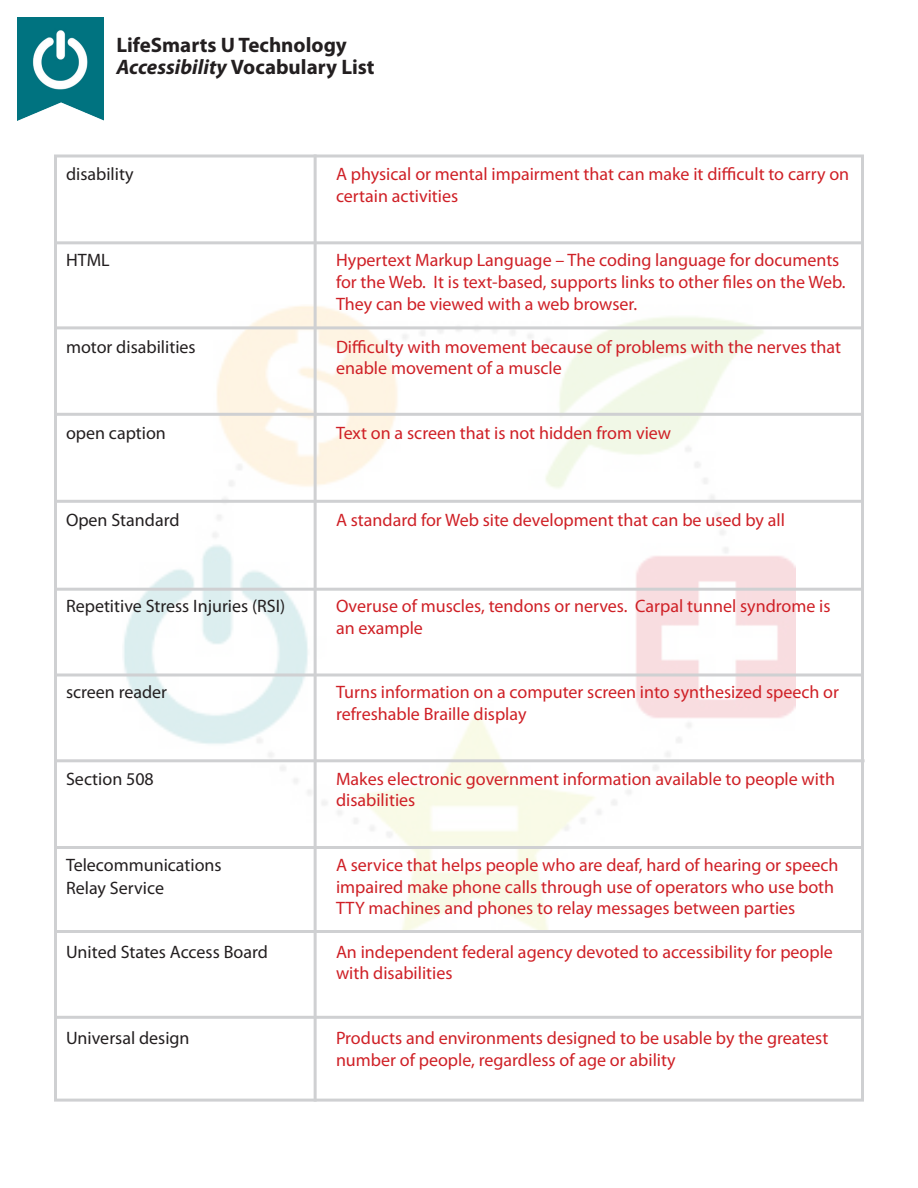
<style>
.page{position:relative;width:918px;height:1188px;background:#fff}
.page>*{position:absolute;margin:0;border:0;box-sizing:border-box;transform-origin:0 0}
.t1{font:700 21px/22.5px "Myriad Pro";color:#231f20}
.body_text{font:18px/21.6px "Myriad Pro";color:#cf2026}
.body_text-2{font:18px "Myriad Pro";color:#231f20}
.s1{font-style:italic}
</style>
<div class="page">
<img style="left:123px;top:305px;width:672px;height:625px">
<hr style="left:314px;top:154px;width:3px;height:948px;background:#cfd0d2">
<hr style="left:54px;top:241px;width:810px;height:3px;background:#cfd0d2">
<hr style="left:54px;top:326px;width:810px;height:3px;background:#cfd0d2">
<hr style="left:54px;top:413px;width:810px;height:3px;background:#cfd0d2">
<hr style="left:54px;top:930px;width:810px;height:3px;background:#cfd0d2">
<hr style="left:54px;top:588px;width:810px;height:3px;background:#cfd0d2">
<hr style="left:54px;top:674px;width:810px;height:2px;background:#cfd0d2">
<hr style="left:54px;top:500px;width:810px;height:3px;background:#cfd0d2">
<hr style="left:54px;top:1016px;width:810px;height:3px;background:#cfd0d2">
<img style="left:17px;top:18px;width:87px;height:102px">
<hr style="left:55px;top:759px;width:810px;height:3px;background:#cfd0d2">
<hr style="left:54px;top:846px;width:810px;height:3px;background:#cfd0d2">
<p class="t1" style="left:116px;top:33px;width:260px">LifeSmarts U Technology<br><span class="s1">Accessibility</span> Vocabulary List</p>
<p class="body_text-2" style="left:66px;top:163px;width:69px">disability</p>
<p class="body_text" style="left:336px;top:163px;width:515px">A physical or mental impairment that can make it difficult to carry on certain activities</p>
<p class="body_text-2" style="left:66px;top:249px;width:45px">HTML</p>
<p class="body_text" style="left:336px;top:249px;width:511px">Hypertext Markup Language – The coding language for documents for the Web. It is text-based, supports links to other files on the Web.<br>They can be viewed with a web browser.</p>
<p class="body_text-2" style="left:66px;top:336px;width:131px">motor disabilities</p>
<p class="body_text" style="left:336px;top:336px;width:507px">Difficulty with movement because of problems with the nerves that enable movement of a muscle</p>
<p class="body_text-2" style="left:66px;top:422px;width:101px">open caption</p>
<p class="body_text" style="left:336px;top:422px;width:337px">Text on a screen that is not hidden from view</p>
<p class="body_text-2" style="left:66px;top:508px;width:115px">Open Standard</p>
<p class="body_text" style="left:336px;top:508px;width:451px">A standard for Web site development that can be used by all</p>
<p class="body_text-2" style="left:66px;top:595px;width:221px">Repetitive Stress Injuries (RSI)</p>
<p class="body_text" style="left:336px;top:595px;width:496px">Overuse of muscles, tendons or nerves. Carpal tunnel syndrome is an example</p>
<p class="body_text-2" style="left:66px;top:681px;width:103px">screen reader</p>
<p class="body_text" style="left:336px;top:681px;width:505px">Turns information on a computer screen into synthesized speech or refreshable Braille display</p>
<p class="body_text-2" style="left:66px;top:768px;width:89px">Section 508</p>
<p class="body_text" style="left:336px;top:768px;width:501px">Makes electronic government information available to people with disabilities</p>
<p class="body_text-2" style="left:66px;top:854px;width:157px">Telecommunications</p>
<p class="body_text" style="left:336px;top:854px;width:504px">A service that helps people who are deaf, hard of hearing or speech impaired make phone calls through use of operators who use both<br>TTY machines and phones to relay messages between parties</p>
<p class="body_text-2" style="left:66px;top:940px;width:203px">United States Access Board</p>
<p class="body_text" style="left:336px;top:940px;width:498px">An independent federal agency devoted to accessibility for people with disabilities</p>
<p class="body_text-2" style="left:66px;top:877px;width:100px">Relay Service</p>
<p class="body_text-2" style="left:66px;top:1027px;width:125px">Universal design</p>
<p class="body_text" style="left:336px;top:1027px;width:494px">Products and environments designed to be usable by the greatest number of people, regardless of age or ability</p>
</div>
